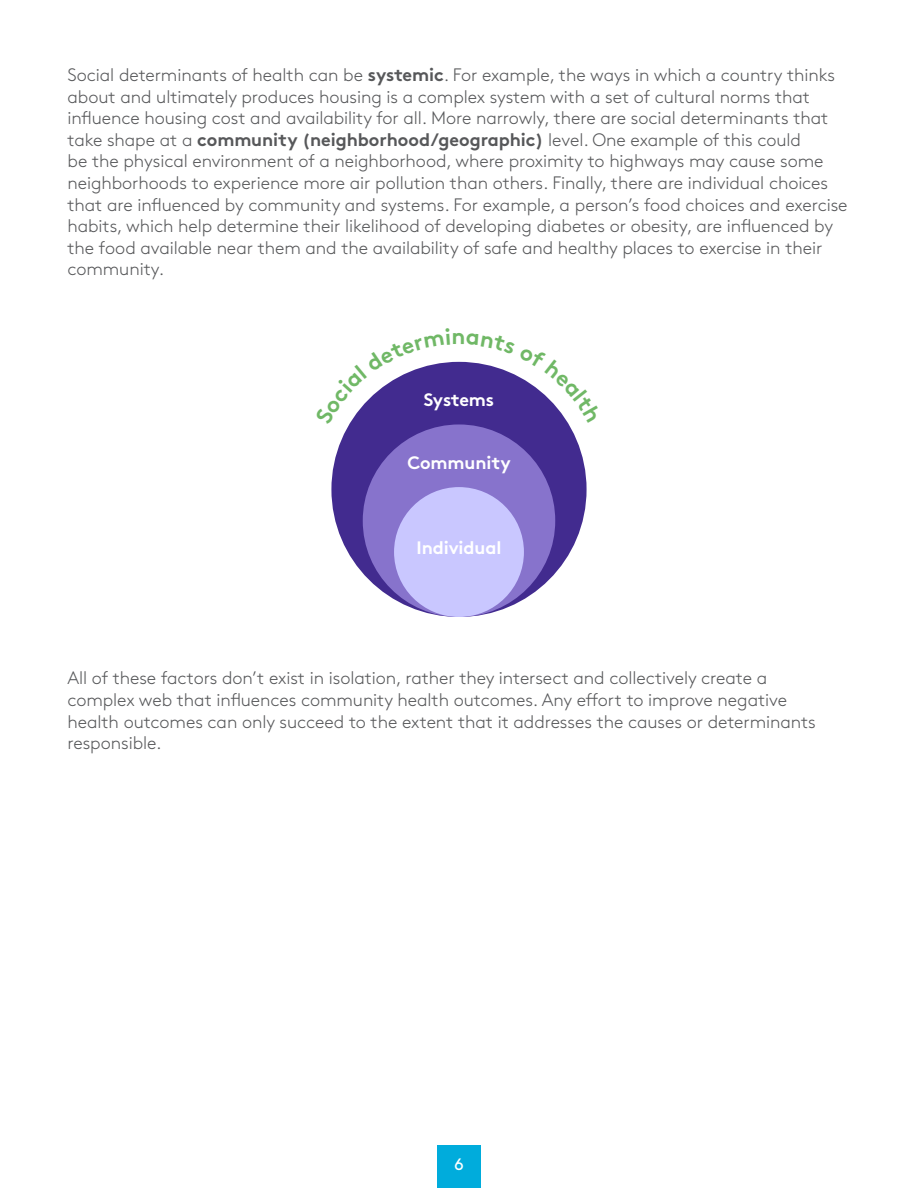
<style>
.page{position:relative;width:918px;height:1188px;background:#fff}
.page>*{position:absolute;margin:0;border:0;box-sizing:border-box;transform-origin:0 0}
.t1{font:700 22.5px "Brown Pro";color:#70b866}
.Body{font:300 18px/21.6px "Brown Pro";letter-spacing:-.005em;color:#57585a}
.Section_Level_3{font:700 18px "Brown Pro";letter-spacing:-.005em;color:#fff}
.Page{font:16.5px "Brown Pro";color:#fff}
.s1{font-weight:700}
</style>
<div class="page">
<div style="left:437px;top:1145px;width:44px;height:43px;background:#00acdc"></div>
<div style="left:331px;top:362px;width:256px;height:255px;background:#422b8f;border-radius:50%"></div>
<div style="left:363px;top:424px;width:192px;height:193px;background:#8773cc;border-radius:50%"></div>
<div style="left:394px;top:487px;width:130px;height:130px;background:#c9c7ff;border-radius:50%"></div>
<svg style="left:349px;top:362px;width:101px;height:63px"></svg>
<svg style="left:467px;top:362px;width:101px;height:61px"></svg>
<p class="Body" style="left:68px;top:63px;width:782px">Social determinants of health can be <span class="s1">systemic</span>. For example, the ways in which a country thinks about and ultimately produces housing is a complex system with a set of cultural norms that influence housing cost and availability for all. More narrowly, there are social determinants that take shape at a <span class="s1">community (neighborhood/geographic)</span> level. One example of this could<br>be the physical environment of a neighborhood, where proximity to highways may cause some neighborhoods to experience more air pollution than others. Finally, there are individual choices that are influenced by community and systems. For example, a person’s food choices and exercise habits, which help determine their likelihood of developing diabetes or obesity, are influenced by the food available near them and the availability of safe and healthy places to exercise in their community.</p>
<p class="t1" style="left:452px;top:318px;width:16px">n</p>
<p class="Section_Level_3" style="left:424px;top:385px;width:72px">Systems</p>
<p class="Section_Level_3" style="left:407px;top:448px;width:105px">Community</p>
<p class="Section_Level_3" style="left:417px;top:533px;width:86px">Individual</p>
<p class="Body" style="left:68px;top:666px;width:750px">All of these factors don’t exist in isolation, rather they intersect and collectively create a complex web that influences community health outcomes. Any effort to improve negative health outcomes can only succeed to the extent that it addresses the causes or determinants responsible.</p>
<p class="Page" style="left:454px;top:1152px;width:11px">6</p>
</div>
